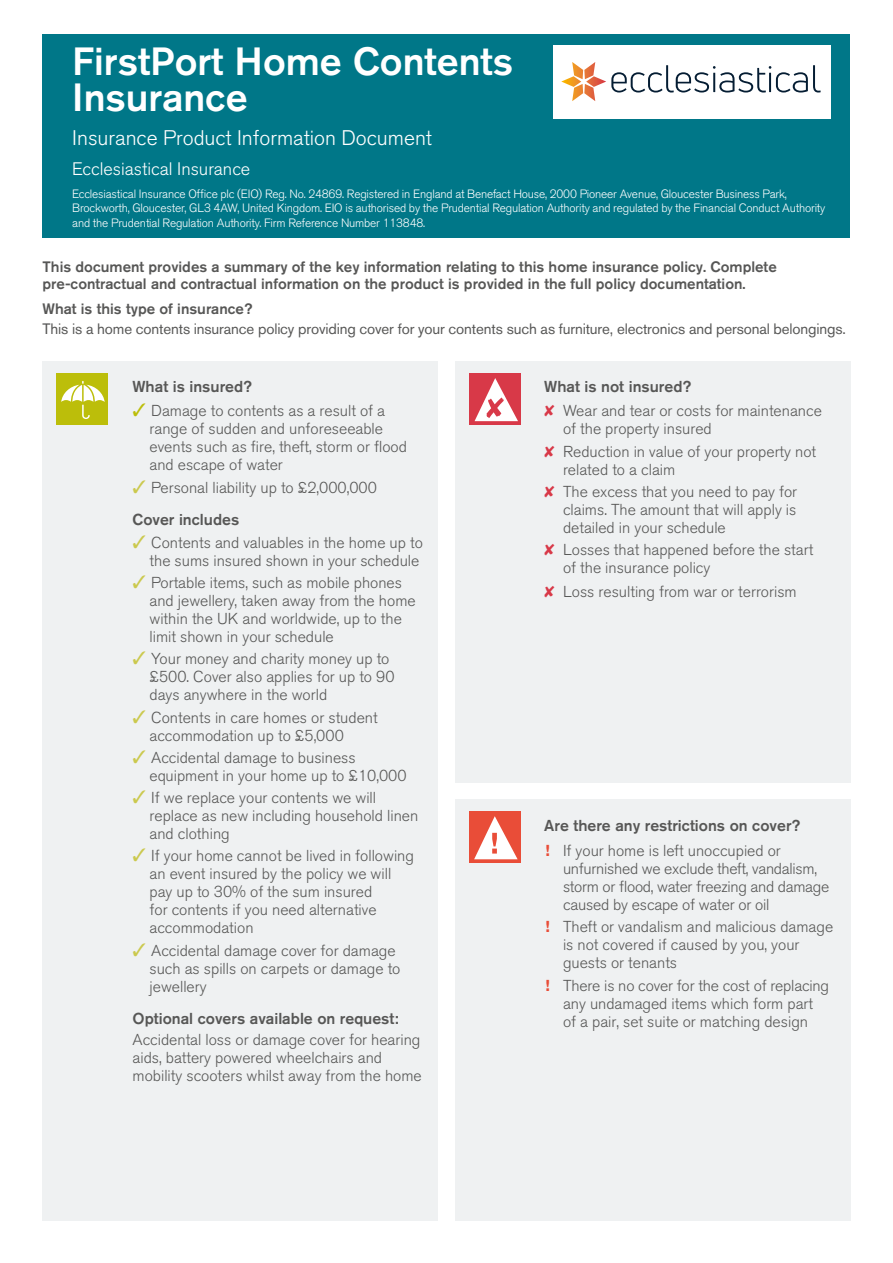
<style>
.page{position:relative;width:893px;height:1263px;background:#fff}
.page>*{position:absolute;margin:0;border:0;box-sizing:border-box;transform-origin:0 0}
.t1{font:500 39px/36px "Akzidenz Grotesk BQ";color:#fff}
.t2{font:300 21px "Akzidenz Grotesk BQ";color:#fff}
.t3{font:300 18px "Akzidenz Grotesk BQ";color:#fff}
.t4{font:300 15.75px/18px "Akzidenz Grotesk BQ";color:#575756}
.t5{font:500 15.75px/25.3px "Akzidenz Grotesk BQ";color:#575756}
.t6{font:500 15px/16.5px "Akzidenz Grotesk BQ";color:#575756}
.t7{font:15px "Akzidenz Grotesk BQ";letter-spacing:-.01em;color:#575756}
.t8{font:300 12px/14.4px "Akzidenz Grotesk BQ";letter-spacing:-.015em;color:#fff}
.s1{color:#bcbe0a}
.s2{color:#cbc94e}
.s3{font-weight:500}
.s4{font-weight:700;color:#e94d38}
.s5{font-weight:300}
</style>
<div class="page">
<div style="left:43px;top:34px;width:807px;height:204px;background:#078"></div>
<div style="left:43px;top:361px;width:395px;height:859px;background:#eff1f2"></div>
<div style="left:455px;top:361px;width:395px;height:421px;background:#eff1f2"></div>
<div style="left:57px;top:374px;width:51px;height:51px;background:#bcbe0a"></div>
<div style="left:455px;top:799px;width:395px;height:421px;background:#eff1f2"></div>
<div style="left:470px;top:374px;width:51px;height:51px;background:#d83948"></div>
<div style="left:470px;top:812px;width:51px;height:51px;background:#e94d38"></div>
<svg style="left:475px;top:378px;width:43px;height:43px"></svg>
<svg style="left:474px;top:816px;width:44px;height:43px"></svg>
<svg style="left:61px;top:381px;width:44px;height:38px"></svg>
<div style="left:554px;top:45px;width:277px;height:74px;background:#fff"></div>
<svg style="left:561px;top:62px;width:260px;height:39px"></svg>
<h1 class="t1" style="left:72px;top:43px;width:442px">FirstPort Home Contents<br>Insurance</h1>
<h2 class="t2" style="left:72px;top:126px;width:361px">Insurance Product Information Document</h2>
<p class="t3" style="left:72px;top:158px;width:180px">Ecclesiastical Insurance</p>
<p class="t8" style="left:72px;top:187px;width:755px">Ecclesiastical Insurance Office plc (EIO) Reg. No. 24869. Registered in England at Benefact House, 2000 Pioneer Avenue, Gloucester Business Park,<br>Brockworth, Gloucester, GL3 4AW, United Kingdom. EIO is authorised by the Prudential Regulation Authority and regulated by the Financial Conduct Authority and the Prudential Regulation Authority. Firm Reference Number 113848.</p>
<p class="t6" style="left:43px;top:258px;width:736px">This document provides a summary of the key information relating to this home insurance policy. Complete pre-contractual and contractual information on the product is provided in the full policy documentation.</p>
<p class="t6" style="left:43px;top:300px;width:211px">What is this type of insurance?</p>
<p class="t7" style="left:43px;top:320px;width:805px">This is a home contents insurance policy providing cover for your contents such as furniture, electronics and personal belongings.</p>
<p class="t5" style="left:133px;top:373px;width:121px">What is insured?</p>
<p class="t4" style="left:150px;top:402px;width:259px;text-indent:-17px"><span class="s1">✓</span> Damage to contents as a result of a range of sudden and unforeseeable events such as fire, theft, storm or flood and escape of water</p>
<p class="t4" style="left:133px;top:471px;width:246px;line-height:32.8px"><span class="s2">✓</span> Personal liability up to £2,000,000<br><span class="s3">Cover includes</span></p>
<p class="t4" style="left:133px;top:534px;width:292px;text-align:right"><span class="s2">✓</span> Contents and valuables in the home up to the sums insured shown in your schedule</p>
<p class="t4" style="left:150px;top:574px;width:268px;text-indent:-17px"><span class="s2">✓</span> Portable items, such as mobile phones and jewellery, taken away from the home within the UK and worldwide, up to the limit shown in your schedule</p>
<p class="t4" style="left:150px;top:650px;width:247px;text-indent:-17px"><span class="s2">✓</span> Your money and charity money up to £500. Cover also applies for up to 90 days anywhere in the world</p>
<p class="t4" style="left:150px;top:708px;width:230px;text-indent:-17px"><span class="s2">✓</span> Contents in care homes or student accommodation up to £5,000</p>
<p class="t4" style="left:150px;top:749px;width:259px;text-indent:-17px"><span class="s2">✓</span> Accidental damage to business equipment in your home up to £10,000</p>
<p class="t4" style="left:150px;top:789px;width:270px;text-indent:-17px"><span class="s2">✓</span> If we replace your contents we will replace as new including household linen and clothing</p>
<p class="t4" style="left:150px;top:847px;width:266px;text-indent:-17px"><span class="s2">✓</span> If your home cannot be lived in following an event insured by the policy we will pay up to 30% of the sum insured<br>for contents if you need alternative accommodation</p>
<p class="t4" style="left:150px;top:941px;width:252px;text-indent:-17px"><span class="s2">✓</span> Accidental damage cover for damage such as spills on carpets or damage to jewellery</p>
<p class="t5" style="left:133px;top:1006px;width:268px">Optional covers available on request:</p>
<p class="t4" style="left:133px;top:1030px;width:291px">Accidental loss or damage cover for hearing aids, battery powered wheelchairs and mobility scooters whilst away from the home</p>
<p class="t5" style="left:544px;top:373px;width:149px">What is not insured?</p>
<p class="t4" style="left:563px;top:402px;width:260px">Wear and tear or costs for maintenance of the property insured</p>
<p class="t4" style="left:563px;top:442px;width:255px">Reduction in value of your property not related to a claim</p>
<p class="t4" style="left:563px;top:483px;width:236px;text-align:justify">The excess that you need to pay for claims. The amount that will apply is detailed in your schedule</p>
<p class="t4" style="left:563px;top:541px;width:252px">Losses that happened before the start of the insurance policy</p>
<p class="t4" style="left:563px;top:583px;width:235px">Loss resulting from war or terrorism</p>
<p class="t5" style="left:544px;top:812px;width:258px">Are there any restrictions on cover? <span class="s4">!</span> <span class="s5">If your home is left unoccupied or</span></p>
<p class="t4" style="left:563px;top:860px;width:268px">unfurnished we exclude theft, vandalism, storm or flood, water freezing and damage caused by escape of water or oil</p>
<p class="t4" style="left:563px;top:918px;width:272px;text-indent:-18px"><span class="s4">!</span> Theft or vandalism and malicious damage is not covered if caused by you, your guests or tenants</p>
<p class="t4" style="left:545px;top:976px;width:286px;text-align:center"><span class="s4">!</span> There is no cover for the cost of replacing any undamaged items which form part<br>of a pair, set suite or matching design</p>
</div>
